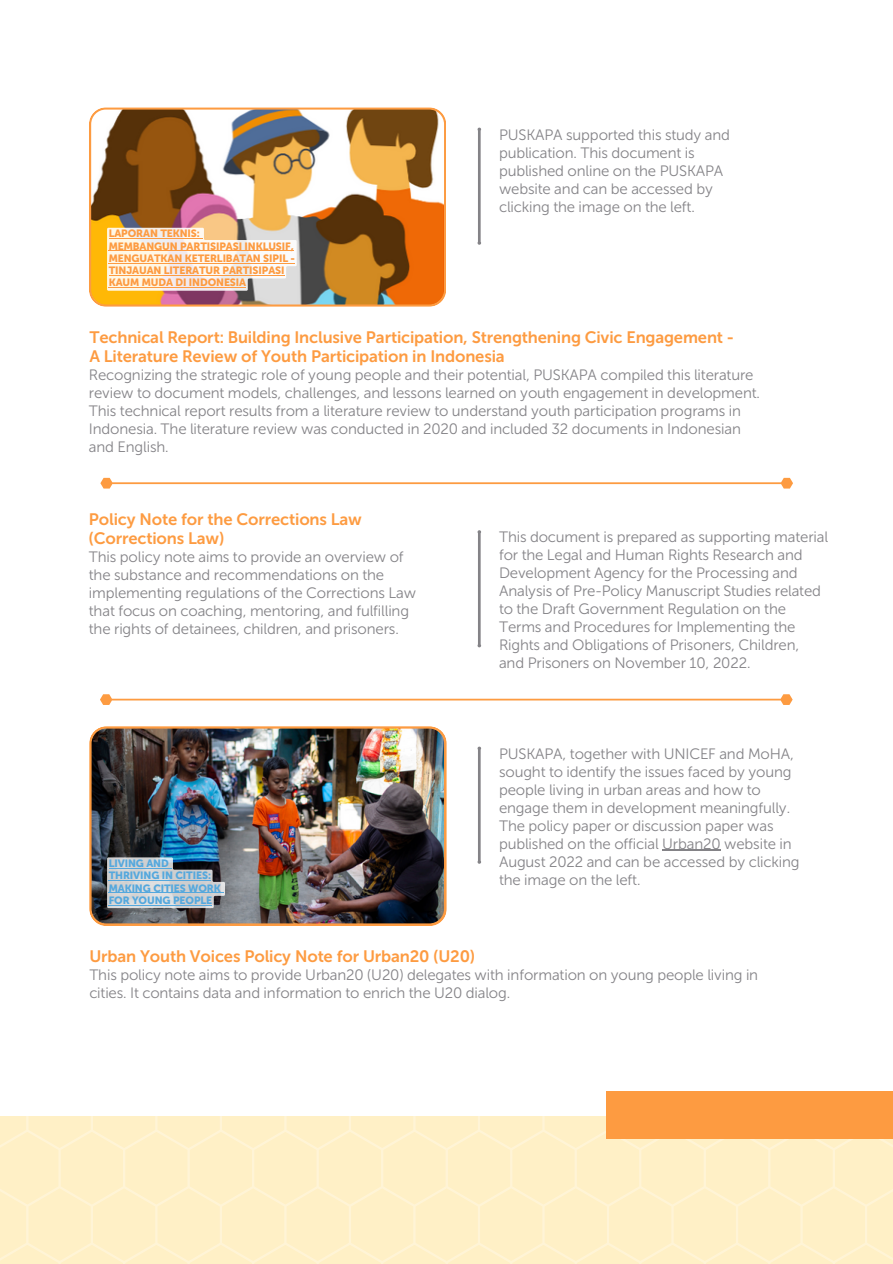
<style>
.page{position:relative;width:893px;height:1264px;background:#fff}
.page>*{position:absolute;margin:0;border:0;box-sizing:border-box;transform-origin:0 0}
.t1{font:135px "Wire One";color:#848387}
.t2{font:16.5px/19.2px "Museo Sans Cyrl 700";letter-spacing:-.01em;color:#fd9b41}
.t3{font:15px/18px "Museo Sans Cyrl 300";letter-spacing:-.01em;color:#848387}
.t4{font:10.5px/12.3px "Museo Sans Cyrl 900";letter-spacing:-.01em;color:#fd9b41}
.t5{font:10.5px/12.3px "Museo Sans Cyrl 900";letter-spacing:-.01em;color:#55a8dd}
</style>
<div class="page">
<svg style="left:0;top:1116px;width:446px;height:147px;background:#fff0c7"></svg>
<svg style="left:446px;top:1116px;width:446px;height:147px;background:#feefc6"></svg>
<svg style="left:100px;top:478px;width:693px;height:10px"></svg>
<svg style="left:100px;top:694px;width:692px;height:11px"></svg>
<img style="left:89px;top:726px;width:357px;height:199px">
<svg style="left:107px;top:857px;width:118px;height:51px;background:#afb8bf"></svg>
<hr style="left:109px;top:904px;width:103px;height:1px;background:#55a8dd">
<svg style="left:89px;top:107px;width:356px;height:199px"></svg>
<svg style="left:107px;top:228px;width:190px;height:63px"></svg>
<hr style="left:109px;top:250px;width:185px;height:1px;background:#fd9b41">
<hr style="left:109px;top:263px;width:186px;height:1px;background:#fd9b41">
<hr style="left:109px;top:275px;width:175px;height:1px;background:#fd9b41">
<hr style="left:109px;top:287px;width:137px;height:1px;background:#fd9b41">
<div style="left:606px;top:1091px;width:286px;height:47px;background:#fd9b41"></div>
<hr style="left:662px;top:849px;width:58px;height:2px;background:#848387">
<p class="t4" style="left:109px;top:228px;width:93px">LAPORAN TEKNIS:</p>
<p class="t4" style="left:109px;top:240px;width:188px">MEMBANGUN PARTISIPASI INKLUSIF,<br>MENGUATKAN KETERLIBATAN SIPIL -<br>TINJAUAN LITERATUR PARTISIPASI<br>KAUM MUDA DI INDONESIA</p>
<p class="t1" style="left:471px;top:113px;width:18px">|</p>
<p class="t3" style="left:499px;top:126px;width:232px">PUSKAPA supported this study and publication. This document is published online on the PUSKAPA website and can be accessed by clicking the image on the left.</p>
<p class="t2" style="left:89px;top:327px;width:646px">Technical Report: Building Inclusive Participation, Strengthening Civic Engagement -<br>A Literature Review of Youth Participation in Indonesia</p>
<p class="t3" style="left:89px;top:366px;width:672px">Recognizing the strategic role of young people and their potential, PUSKAPA compiled this literature review to document models, challenges, and lessons learned on youth engagement in development.<br>This technical report results from a literature review to understand youth participation programs in Indonesia. The literature review was conducted in 2020 and included 32 documents in Indonesian and English.</p>
<p class="t2" style="left:89px;top:509px;width:274px">Policy Note for the Corrections Law (Corrections Law)</p>
<p class="t3" style="left:89px;top:547px;width:329px">This policy note aims to provide an overview of the substance and recommendations on the implementing regulations of the Corrections Law that focus on coaching, mentoring, and fulfilling the rights of detainees, children, and prisoners.</p>
<p class="t1" style="left:471px;top:516px;width:18px">|</p>
<p class="t3" style="left:499px;top:528px;width:330px">This document is prepared as supporting material for the Legal and Human Rights Research and Development Agency for the Processing and Analysis of Pre-Policy Manuscript Studies related to the Draft Government Regulation on the Terms and Procedures for Implementing the Rights and Obligations of Prisoners, Children,</p>
<p class="t3" style="left:499px;top:654px;width:253px">and Prisoners on November 10, 2022.</p>
<p class="t5" style="left:109px;top:857px;width:62px">LIVING AND</p>
<p class="t5" style="left:109px;top:869px;width:114px">THRIVING IN CITIES:<br>MAKING CITIES WORK</p>
<p class="t5" style="left:109px;top:894px;width:105px">FOR YOUNG PEOPLE</p>
<p class="t1" style="left:471px;top:732px;width:18px">|</p>
<p class="t3" style="left:499px;top:744px;width:302px">PUSKAPA, together with UNICEF and MoHA, sought to identify the issues faced by young people living in urban areas and how to engage them in development meaningfully.<br>The policy paper or discussion paper was published on the official Urban20 website in August 2022 and can be accessed by clicking the image on the left.</p>
<p class="t2" style="left:89px;top:946px;width:387px">Urban Youth Voices Policy Note for Urban20 (U20)</p>
<p class="t3" style="left:89px;top:966px;width:670px">This policy note aims to provide Urban20 (U20) delegates with information on young people living in cities. It contains data and information to enrich the U20 dialog.</p>
</div>
